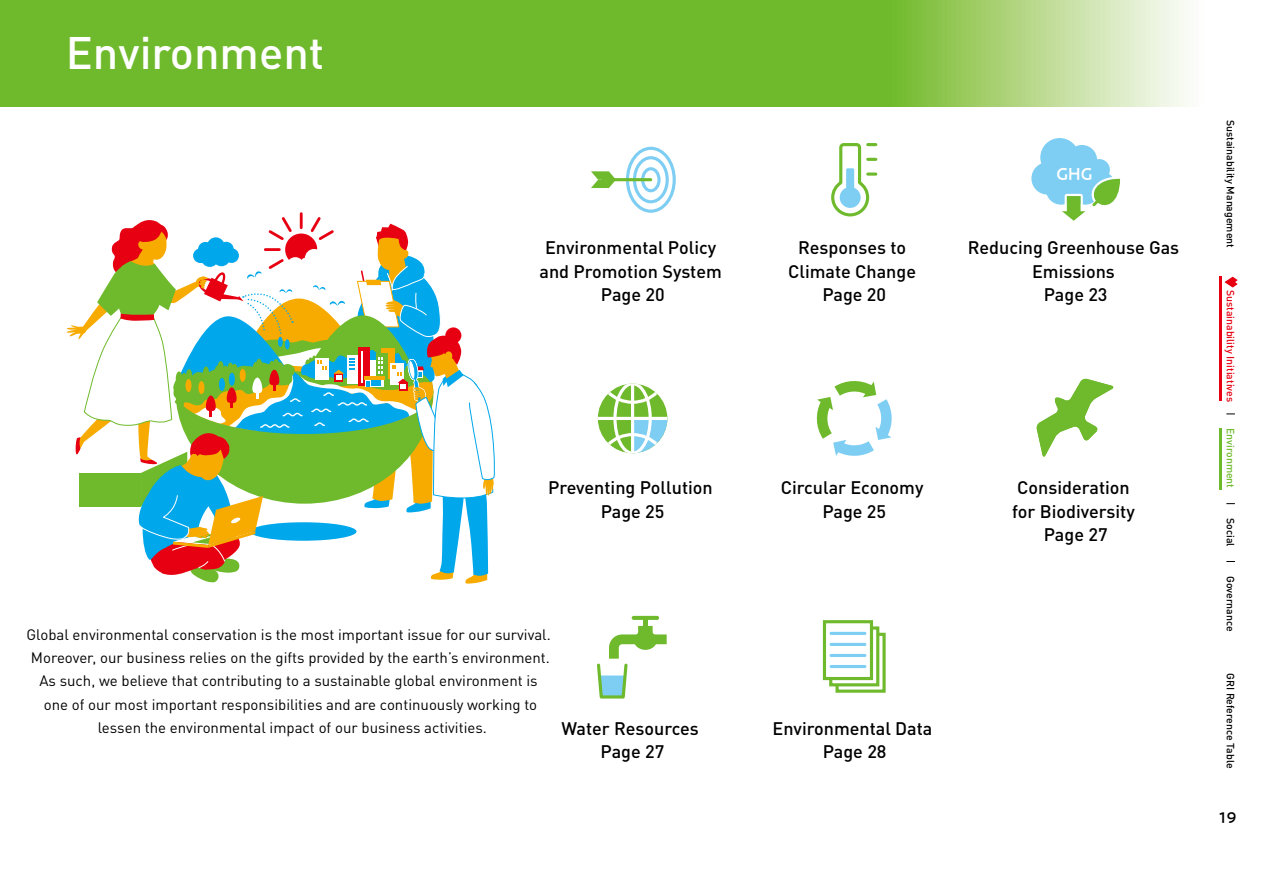
<style>
.page{position:relative;width:1263px;height:893px;background:#fff}
.page>*{position:absolute;margin:0;border:0;box-sizing:border-box;transform-origin:0 0}
.t1{font:500 45px "DIN Pro";color:#fff}
.t2{font:500 18px/23.4px "DIN Pro";color:#000;text-align:center}
.t3{font:500 16.8px "PA1 Gothic Std";color:#fff}
.t4{font:15px/23.4px "DIN Pro";color:#000;text-align:center}
.t5{font:500 15px "PA1 Gothic Std";color:#000}
.t6{font:500 10.5px "DIN Pro";color:#000}
.t7{font:500 10.5px "DIN Pro";color:#e60012}
.t8{font:500 10.5px "DIN Pro";color:#6fba2c}
</style>
<div class="page">
<svg style="left:0;top:0;width:1189px;height:106px;background:#81c245"></svg>
<hr style="left:300px;top:214px;width:3px;height:14px;background:#e60012">
<svg style="left:66px;top:215px;width:429px;height:369px"></svg>
<svg style="left:831px;top:143px;width:45px;height:74px"></svg>
<svg style="left:627px;top:148px;width:47px;height:63px"></svg>
<div style="left:626px;top:147px;width:50px;height:66px;border:3px solid #7ecef4;border-radius:50%"></div>
<svg style="left:634px;top:158px;width:33px;height:44px"></svg>
<div style="left:633px;top:156px;width:36px;height:47px;border:3px solid #7ecef4;border-radius:50%"></div>
<svg style="left:643px;top:169px;width:16px;height:22px"></svg>
<div style="left:641px;top:167px;width:20px;height:25px;border:3px solid #7ecef4;border-radius:50%"></div>
<hr style="left:603px;top:178px;width:48px;height:3px;background:#6fba2c">
<svg style="left:591px;top:171px;width:25px;height:17px"></svg>
<svg style="left:817px;top:382px;width:74px;height:74px"></svg>
<svg style="left:839px;top:637px;width:41px;height:50px"></svg>
<div style="left:835px;top:633px;width:51px;height:60px;border:3px solid #6fba2c"></div>
<svg style="left:833px;top:630px;width:42px;height:52px"></svg>
<div style="left:829px;top:626px;width:50px;height:60px;border:3px solid #6fba2c"></div>
<div style="left:824px;top:622px;width:47px;height:56px;background:#fff"></div>
<div style="left:823px;top:620px;width:50px;height:60px;border:3px solid #6fba2c"></div>
<hr style="left:831px;top:632px;width:34px;height:3px;background:#7ecef4">
<hr style="left:831px;top:643px;width:34px;height:3px;background:#7ecef4">
<hr style="left:831px;top:654px;width:34px;height:3px;background:#7ecef4">
<hr style="left:831px;top:665px;width:34px;height:3px;background:#7ecef4">
<svg style="left:597px;top:626px;width:70px;height:73px"></svg>
<hr style="left:643px;top:617px;width:4px;height:11px;background:#6fba2c">
<svg style="left:632px;top:616px;width:27px;height:4px"></svg>
<svg style="left:598px;top:384px;width:69px;height:69px"></svg>
<hr style="left:598px;top:417px;width:69px;height:3px;background:#fff">
<hr style="left:631px;top:384px;width:3px;height:69px;background:#fff">
<svg style="left:1036px;top:378px;width:78px;height:79px"></svg>
<div style="left:1031px;top:162px;width:33px;height:33px;background:#7ecef4;border-radius:50%"></div>
<div style="left:1040px;top:138px;width:39px;height:39px;background:#7ecef4;border-radius:50%"></div>
<div style="left:1046px;top:174px;width:30px;height:31px;background:#7ecef4;border-radius:50%"></div>
<div style="left:1088px;top:159px;width:22px;height:22px;background:#7ecef4;border-radius:50%"></div>
<div style="left:1067px;top:145px;width:30px;height:30px;background:#7ecef4;border-radius:50%"></div>
<div style="left:1065px;top:165px;width:26px;height:26px;background:#7ecef4;border-radius:50%"></div>
<svg style="left:1059px;top:177px;width:61px;height:44px"></svg>
<svg style="left:1224px;top:277px;width:13px;height:10px"></svg>
<hr style="left:1219px;top:277px;width:3px;height:124px;background:#e60012">
<hr style="left:1219px;top:428px;width:3px;height:61px;background:#6fba2c">
<h1 class="t1" style="left:66px;top:23px;width:260px">Environment</h1>
<p class="t3" style="left:1056px;top:164px;width:38px">GHG</p>
<p class="t2" style="left:539px;top:235px;width:184px">Environmental Policy and Promotion System<br>Page 20</p>
<p class="t2" style="left:968px;top:235px;width:213px">Reducing Greenhouse Gas<br>Emissions<br>Page 23</p>
<p class="t2" style="left:788px;top:235px;width:129px">Responses to<br>Climate Change<br>Page 20</p>
<p class="t2" style="left:548px;top:476px;width:166px">Preventing Pollution<br>Page 25</p>
<p class="t2" style="left:1012px;top:476px;width:124px">Consideration for Biodiversity<br>Page 27</p>
<p class="t2" style="left:781px;top:476px;width:144px">Circular Economy<br>Page 25</p>
<p class="t4" style="left:26px;top:621px;width:526px">Global environmental conservation is the most important issue for our survival.<br>Moreover, our business relies on the gifts provided by the earth’s environment.<br>As such, we believe that contributing to a sustainable global environment is one of our most important responsibilities and are continuously working to lessen the environmental impact of our business activities.</p>
<p class="t2" style="left:562px;top:716px;width:139px">Water Resources<br>Page 27</p>
<p class="t2" style="left:772px;top:716px;width:161px">Environmental Data<br>Page 28</p>
<p class="t6" style="left:1238px;top:120px;width:129px;rotate:90deg">Sustainability Management</p>
<p class="t7" style="left:1238px;top:290px;width:114px;rotate:90deg">Sustainability Initiatives</p>
<p class="t8" style="left:1238px;top:428px;width:62px;rotate:90deg">Environment</p>
<p class="t6" style="left:1238px;top:518px;width:30px;rotate:90deg">Social</p>
<p class="t6" style="left:1238px;top:576px;width:57px;rotate:90deg">Governance</p>
<p class="t6" style="left:1238px;top:673px;width:96px;rotate:90deg">GRI Reference Table</p>
<p class="t5" style="left:1219px;top:809px;width:19px">19</p>
</div>
